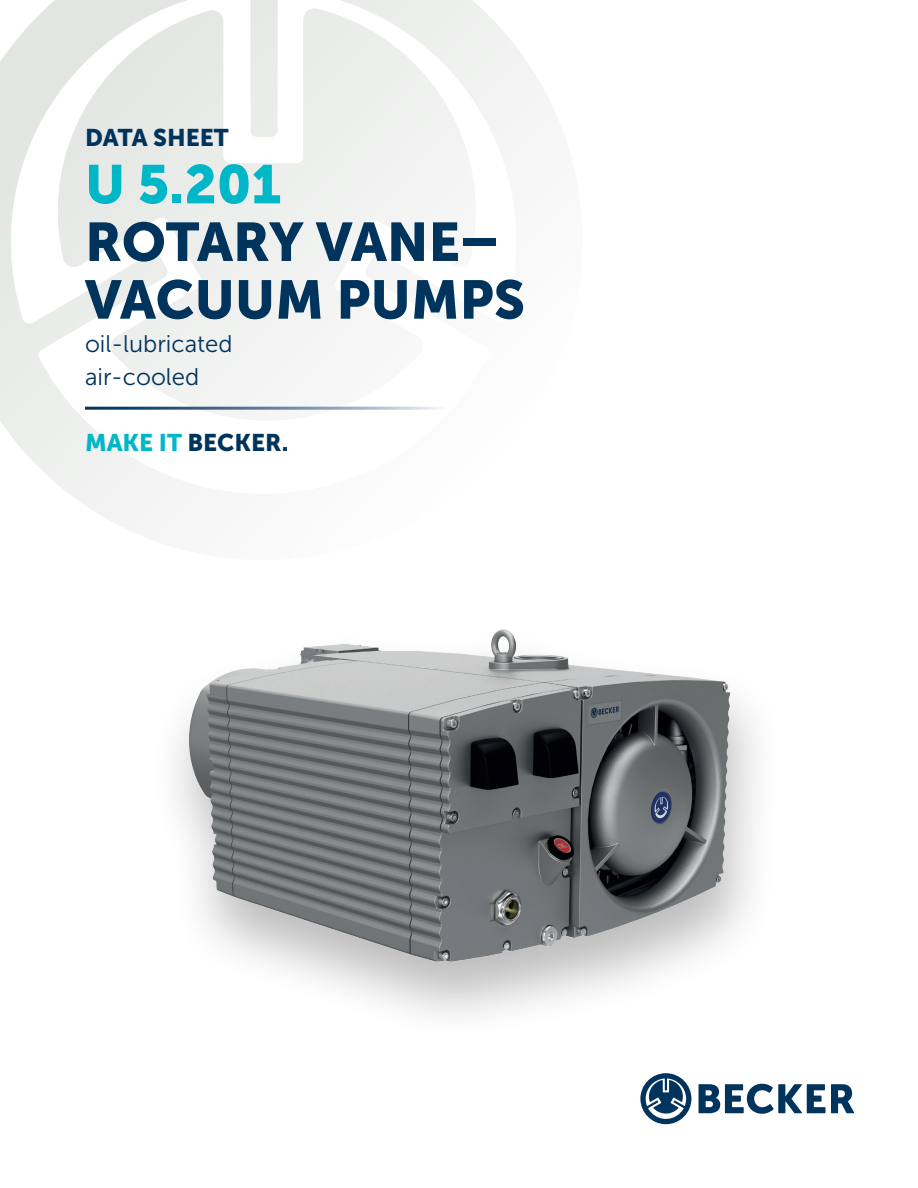
<style>
.page{position:relative;width:918px;height:1188px;background:#fff}
.page>*{position:absolute;margin:0;border:0;box-sizing:border-box;transform-origin:0 0}
.t1{font:54px/57.8px "Museo Sans 900";color:#00345c}
.t2{font:54px "Museo Sans 900";color:#00b7c7}
.t3{font:24px/33px "Museo Sans 300";color:#00345c}
.t4{font:24px "Museo Sans 900";color:#00345c}
.s1{color:#00b7c7}
</style>
<div class="page">
<svg style="left:0;top:0;width:554px;height:539px"></svg>
<svg style="left:699px;top:1084px;width:155px;height:30px"></svg>
<svg style="left:640px;top:1073px;width:51px;height:51px"></svg>
<hr style="left:85px;top:407px;width:361px;height:3px;background:#fff">
<div style="left:149px;top:619px;width:633px;height:423px;background:#231f20;opacity:.3"></div>
<img style="left:171px;top:619px;width:576px;height:359px">
<p class="t4" style="left:85px;top:124px;width:145px">DATA SHEET</p>
<h1 class="t2" style="left:85px;top:154px;width:198px">U 5.201</h1>
<h1 class="t1" style="left:85px;top:213px;width:442px">ROTARY VANE–<br>VACUUM PUMPS</h1>
<p class="t3" style="left:85px;top:327px;width:149px">oil-lubricated air-cooled</p>
<p class="t4" style="left:85px;top:429px;width:205px"><span class="s1">MAKE IT</span> BECKER.</p>
</div>
